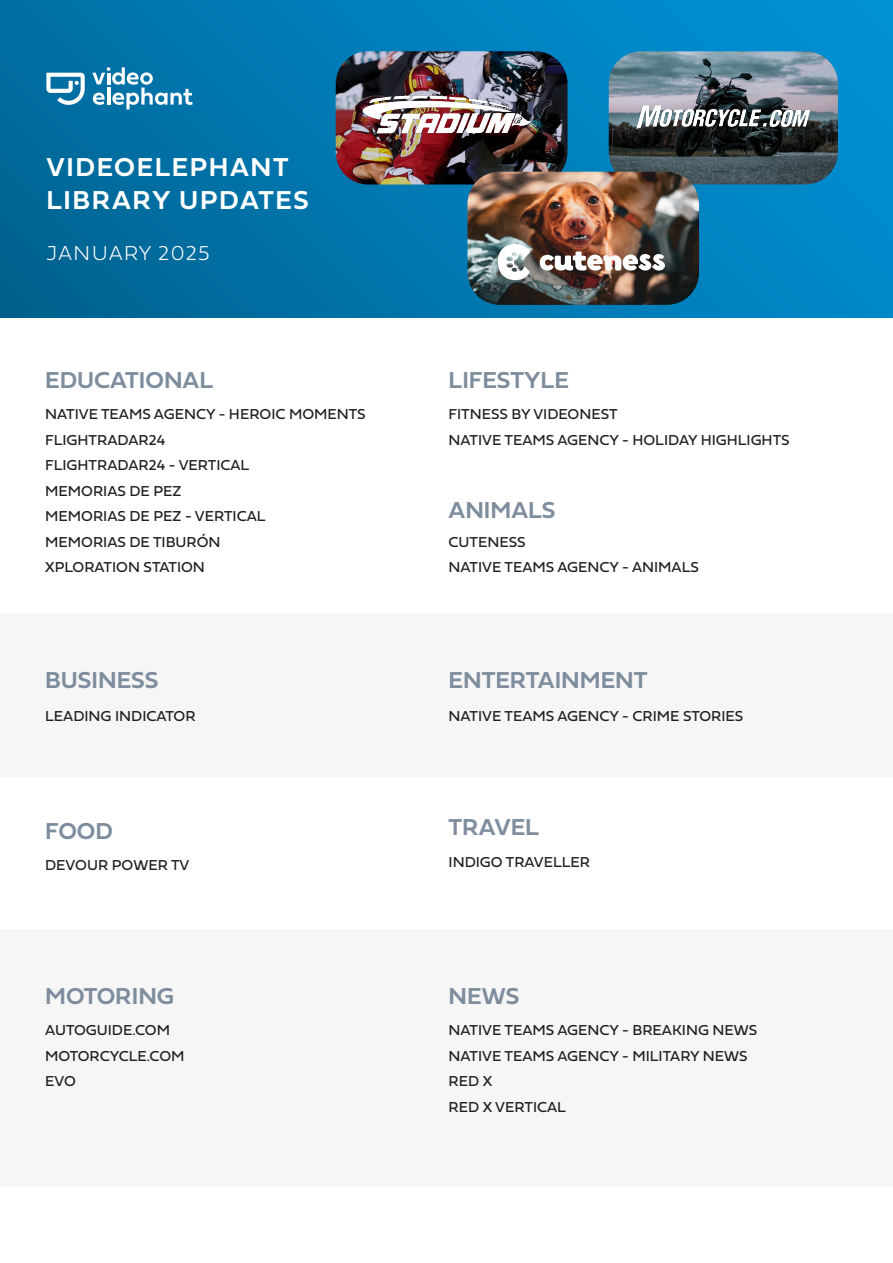
<style>
.page{position:relative;width:893px;height:1263px;background:#fff}
.page>*{position:absolute;margin:0;border:0;box-sizing:border-box;transform-origin:0 0}
.t1{font:27px/33px "Fieldwork Geo Demibold";letter-spacing:.06em;color:#fff}
.t2{font:24px "Fieldwork Geo Demibold";color:#7e8d9d}
.t3{font:100 21px "Fieldwork Geo";letter-spacing:.06em;color:#fff}
.t4{font:15px/25.5px "Fieldwork Geo Regular";color:#231f20}
</style>
<div class="page">
<div style="left:0;top:0;width:893px;height:317px;background:linear-gradient(to right,#006899,#008fd3)"></div>
<div style="left:0;top:613px;width:893px;height:164px;background:#f6f6f6"></div>
<div style="left:0;top:929px;width:893px;height:257px;background:#f6f6f6"></div>
<svg style="left:92px;top:67px;width:101px;height:42px"></svg>
<svg style="left:46px;top:73px;width:39px;height:32px"></svg>
<img style="left:609px;top:51px;width:229px;height:133px">
<svg style="left:609px;top:51px;width:229px;height:133px;background:#59676f"></svg>
<img style="left:634px;top:100px;width:179px;height:35px">
<img style="left:336px;top:51px;width:231px;height:133px">
<img style="left:336px;top:51px;width:231px;height:133px;border-radius:32px">
<img style="left:359px;top:93px;width:175px;height:46px">
<img style="left:467px;top:172px;width:232px;height:133px">
<svg style="left:540px;top:251px;width:125px;height:20px"></svg>
<svg style="left:498px;top:244px;width:33px;height:36px"></svg>
<h1 class="t1" style="left:46px;top:150px;width:264px">VIDEOELEPHANT<br>LIBRARY UPDATES</h1>
<h3 class="t3" style="left:46px;top:237px;width:165px">JANUARY 2025</h3>
<h2 class="t2" style="left:45px;top:361px;width:169px">EDUCATIONAL</h2>
<p class="t4" style="left:45px;top:401px;width:322px">NATIVE TEAMS AGENCY - HEROIC MOMENTS<br>FLIGHTRADAR24<br>FLIGHTRADAR24 - VERTICAL<br>MEMORIAS DE PEZ<br>MEMORIAS DE PEZ - VERTICAL<br>MEMORIAS DE TIBURÓN<br>XPLORATION STATION</p>
<h2 class="t2" style="left:449px;top:361px;width:122px">LIFESTYLE</h2>
<p class="t4" style="left:449px;top:401px;width:342px">FITNESS BY VIDEONEST<br>NATIVE TEAMS AGENCY - HOLIDAY HIGHLIGHTS</p>
<h2 class="t2" style="left:449px;top:491px;width:108px">ANIMALS</h2>
<p class="t4" style="left:449px;top:528px;width:252px">CUTENESS<br>NATIVE TEAMS AGENCY - ANIMALS</p>
<h2 class="t2" style="left:45px;top:661px;width:115px">BUSINESS</h2>
<h2 class="t2" style="left:449px;top:661px;width:200px">ENTERTAINMENT</h2>
<p class="t4" style="left:45px;top:702px;width:152px">LEADING INDICATOR</p>
<p class="t4" style="left:449px;top:702px;width:296px">NATIVE TEAMS AGENCY - CRIME STORIES</p>
<h2 class="t2" style="left:45px;top:812px;width:69px">FOOD</h2>
<h2 class="t2" style="left:449px;top:808px;width:92px">TRAVEL</h2>
<p class="t4" style="left:45px;top:852px;width:146px">DEVOUR POWER TV</p>
<p class="t4" style="left:449px;top:848px;width:143px">INDIGO TRAVELLER</p>
<h2 class="t2" style="left:45px;top:977px;width:131px">MOTORING</h2>
<h2 class="t2" style="left:449px;top:977px;width:72px">NEWS</h2>
<p class="t4" style="left:45px;top:1017px;width:141px">AUTOGUIDE.COM<br>MOTORCYCLE.COM<br>EVO</p>
<p class="t4" style="left:449px;top:1017px;width:310px">NATIVE TEAMS AGENCY - BREAKING NEWS<br>NATIVE TEAMS AGENCY - MILITARY NEWS<br>RED X<br>RED X VERTICAL</p>
</div>
